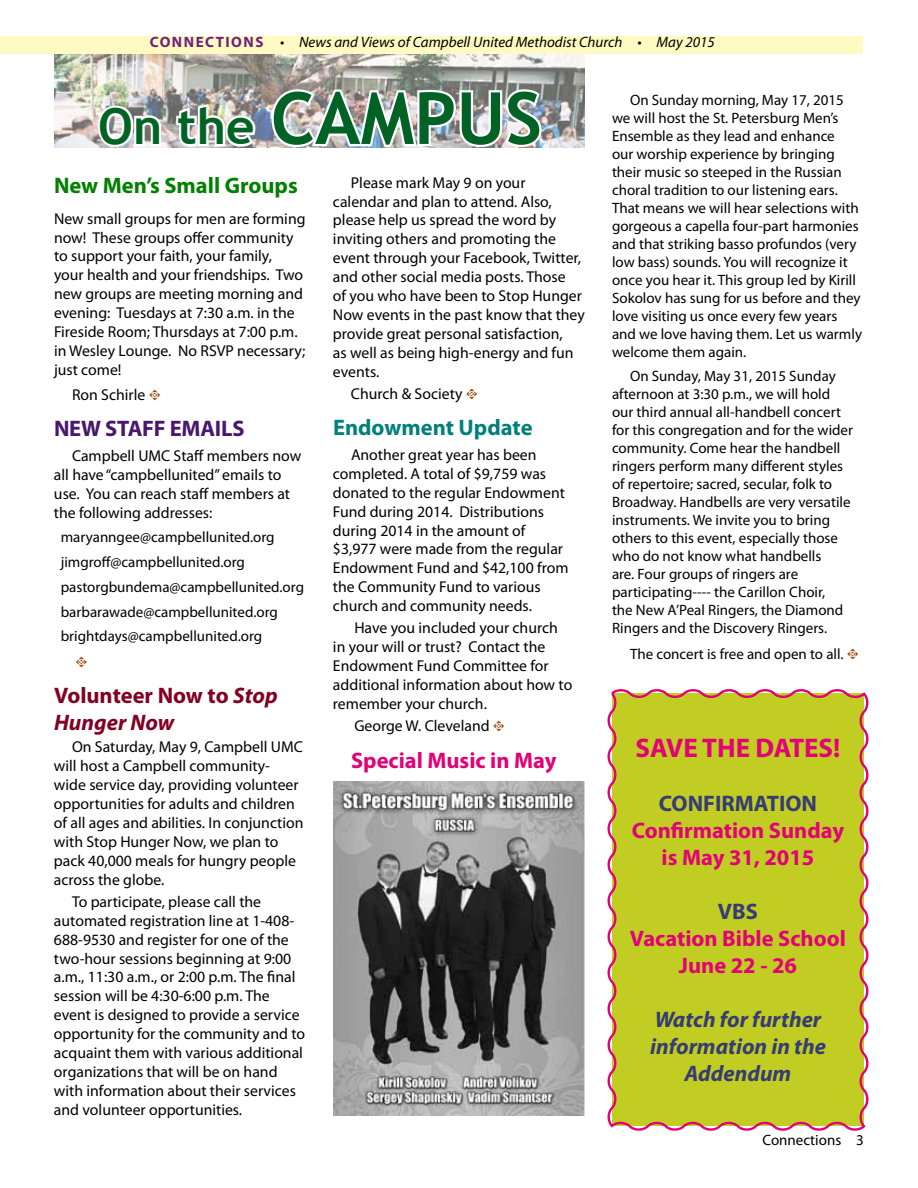
<style>
.page{position:relative;width:918px;height:1188px;background:#fff}
.page>*{position:absolute;margin:0;border:0;box-sizing:border-box;transform-origin:0 0}
.t1{font:700 72px "Trebuchet MS";color:#006325}
.t2{font:700 27px "Myriad Pro";color:#e20177}
.t3{font:700 22.5px/27px "Myriad Pro";color:#e20177;text-align:center}
.t4{font:italic 700 22.5px/27px "Myriad Pro";color:#363c74;text-align:center}
.t5{font:700 22.5px/27px "Myriad Pro";letter-spacing:-.005em;color:#820024}
.t6{font:700 22.5px "Myriad Pro";color:#008000}
.t7{font:700 22.5px "Myriad Pro";color:#007f7b}
.t8{font:700 22.5px "Myriad Pro";color:#363c74}
.t9{font:700 22.5px "Myriad Pro";letter-spacing:-.01em;color:#49176d}
.t10{font:15.75px/18.9px "Myriad Pro";color:#000}
.t11{font:15px/18px "Myriad Pro";color:#000}
.t12{font:italic 15px "Myriad Pro";color:#000}
.t13{font:15px "Type Embellishments One Let Plain";color:#994708}
.s1{font-weight:700;font-style:normal;color:#6c217f}
.s2{font-size:49.5px}
.s3{font-family:"Type Embellishments One Let Plain";font-size:15px;color:#994708}
.s4{font-style:italic}
.s5{font-family:"Type Embellishments One Let Plain";color:#994708}
</style>
<div class="page">
<div style="left:0;top:36px;width:863px;height:18px;background:#fffac2"></div>
<svg style="left:607px;top:689px;width:262px;height:442px;background:#c4c82e"></svg>
<img style="left:54px;top:54px;width:531px;height:93px">
<svg style="left:95px;top:103px;width:69px;height:45px"></svg>
<img style="left:174px;top:101px;width:84px;height:47px">
<img style="left:269px;top:87px;width:275px;height:61px">
<img style="left:333px;top:782px;width:251px;height:333px">
<p class="t12" style="left:150px;top:33px;width:567px"><span class="s1">CONNECTIONS</span> • News and Views of Campbell United Methodist Church • May 2015</p>
<h1 class="t1" style="left:98px;top:73px;width:445px"><span class="s2">On the</span> CAMPUS</h1>
<h3 class="t6" style="left:54px;top:170px;width:245px">New Men’s Small Groups</h3>
<p class="t10" style="left:54px;top:209px;width:253px">New small groups for men are forming now! These groups offer community to support your faith, your family, your health and your friendships. Two new groups are meeting morning and evening: Tuesdays at 7:30 a.m. in the Fireside Room; Thursdays at 7:00 p.m. in Wesley Lounge. No RSVP necessary; just come!</p>
<p class="t10" style="left:72px;top:385px;width:90px">Ron Schirle <span class="s3">t</span></p>
<h3 class="t9" style="left:54px;top:414px;width:192px">NEW STAFF EMAILS</h3>
<p class="t10" style="left:54px;top:446px;width:249px;text-indent:18px">Campbell UMC Staff members now all have “campbellunited” emails to use. You can reach staff members at the following addresses:</p>
<p class="t11" style="left:61px;top:525px;width:245px;line-height:24.8px">maryanngee@campbellunited.org jimgroff@campbellunited.org pastorgbundema@campbellunited.org barbarawade@campbellunited.org brightdays@campbellunited.org</p>
<p class="t13" style="left:75px;top:656px;width:14px">t</p>
<h3 class="t5" style="left:54px;top:681px;width:225px">Volunteer Now to <span class="s4">Stop<br>Hunger Now</span></h3>
<p class="t10" style="left:54px;top:737px;width:251px;text-indent:18px">On Saturday, May 9, Campbell UMC will host a Campbell community&shy;wide service day, providing volunteer opportunities for adults and children of all ages and abilities. In conjunction with Stop Hunger Now, we plan to pack 40,000 meals for hungry people across the globe.</p>
<p class="t10" style="left:54px;top:892px;width:253px;text-indent:18px">To participate, please call the automated registration line at 1-408- 688-9530 and register for one of the two-hour sessions beginning at 9:00 a.m., 11:30 a.m., or 2:00 p.m. The final session will be 4:30-6:00 p.m. The event is designed to provide a service opportunity for the community and to acquaint them with various additional organizations that will be on hand with information about their services and volunteer opportunities.</p>
<p class="t10" style="left:333px;top:173px;width:253px;text-indent:18px">Please mark May 9 on your calendar and plan to attend. Also, please help us spread the word by inviting others and promoting the event through your Facebook, Twitter, and other social media posts. Those<br>of you who have been to Stop Hunger<br>Now events in the past know that they provide great personal satisfaction,<br>as well as being high-energy and fun events.</p>
<p class="t10" style="left:351px;top:384px;width:128px">Church &amp; Society <span class="s3">t</span></p>
<h3 class="t7" style="left:333px;top:413px;width:201px">Endowment Update</h3>
<p class="t10" style="left:333px;top:445px;width:237px;text-indent:18px">Another great year has been completed. A total of $9,759 was donated to the regular Endowment<br>Fund during 2014. Distributions during 2014 in the amount of $3,977 were made from the regular<br>Endowment Fund and $42,100 from the Community Fund to various church and community needs.</p>
<p class="t10" style="left:333px;top:618px;width:241px;text-indent:21px">Have you included your church in your will or trust? Contact the<br>Endowment Fund Committee for additional information about how to remember your church.</p>
<p class="t10" style="left:354px;top:716px;width:152px">George W. Cleveland <span class="s3">t</span></p>
<h3 class="t3" style="left:351px;top:746px;width:207px">Special Music in May</h3>
<p class="t11" style="left:612px;top:90px;width:252px;text-indent:18px">On Sunday morning, May 17, 2015 we will host the St. Petersburg Men’s Ensemble as they lead and enhance<br>our worship experience by bringing their music so steeped in the Russian choral tradition to our listening ears.<br>That means we will hear selections with gorgeous a capella four-part harmonies and that striking basso profundos (very low bass) sounds. You will recognize it once you hear it. This group led by Kirill Sokolov has sung for us before and they love visiting us once every few years and we love having them. Let us warmly welcome them again.</p>
<p class="t11" style="left:612px;top:367px;width:243px;text-indent:18px">On Sunday, May 31, 2015 Sunday afternoon at 3:30 p.m., we will hold our third annual all-handbell concert for this congregation and for the wider community. Come hear the handbell ringers perform many different styles of repertoire; sacred, secular, folk to Broadway. Handbells are very versatile instruments. We invite you to bring others to this event, especially those who do not know what handbells<br>are. Four groups of ringers are participating---- the Carillon Choir,<br>the New A’Peal Ringers, the Diamond Ringers and the Discovery Ringers.</p>
<p class="t11" style="left:630px;top:645px;width:231px">The concert is free and open to all. <span class="s5">t</span></p>
<h2 class="t2" style="left:636px;top:730px;width:206px">SAVE THE DATES!</h2>
<h3 class="t8" style="left:659px;top:789px;width:160px">CONFIRMATION</h3>
<h3 class="t3" style="left:632px;top:816px;width:214px">Confirmation Sunday is May 31, 2015</h3>
<h3 class="t8" style="left:718px;top:897px;width:42px">VBS</h3>
<h3 class="t3" style="left:630px;top:924px;width:217px">Vacation Bible School<br>June 22 - 26</h3>
<h3 class="t4" style="left:650px;top:1005px;width:177px">Watch for further information in the<br>Addendum</h3>
<p class="t11" style="left:762px;top:1131px;width:103px">Connections 3</p>
</div>
